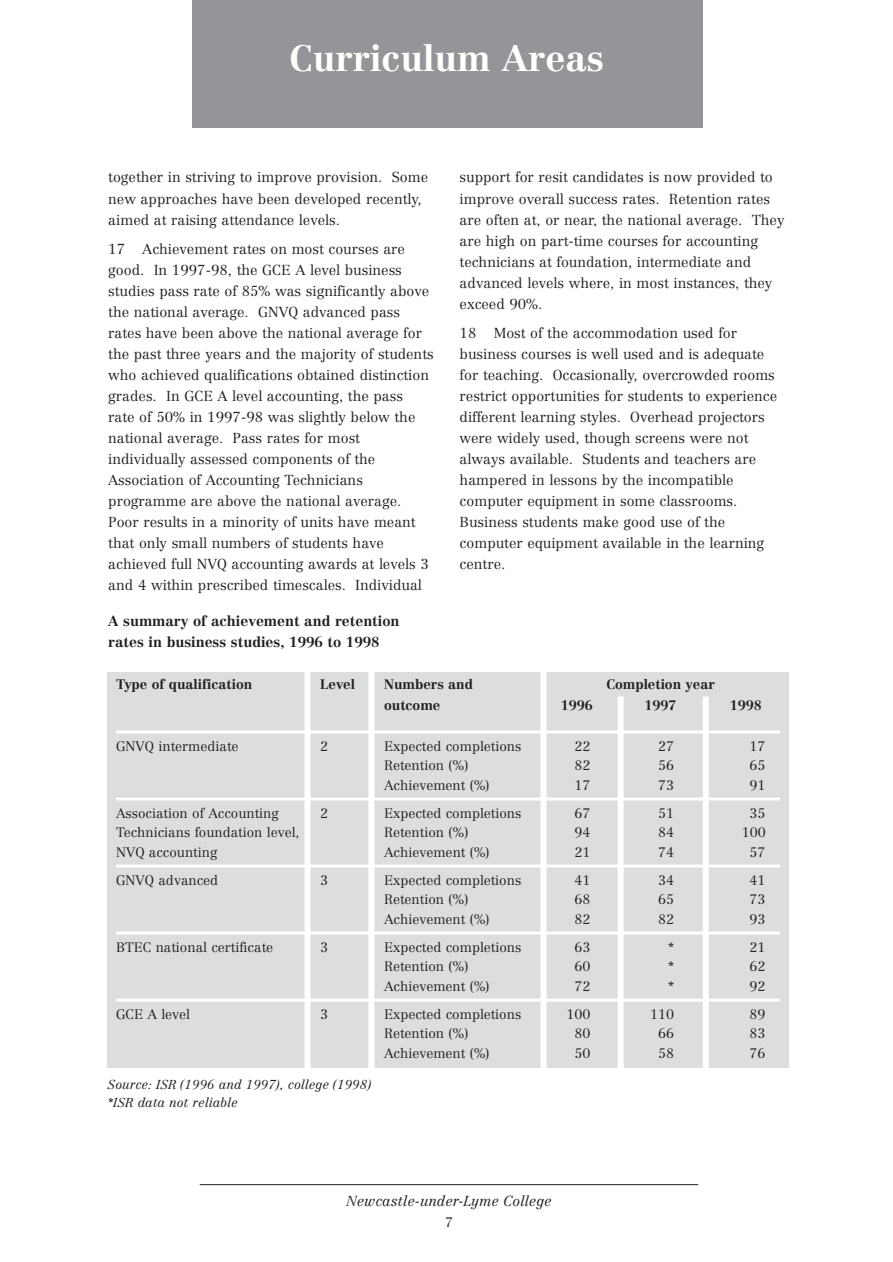
<style>
.page{position:relative;width:893px;height:1262px;background:#fff}
.page>*{position:absolute;margin:0;border:0;box-sizing:border-box;transform-origin:0 0}
.t1{font:700 36px "Centennial";color:#fff}
.t2{font:300 14.25px/21px "Centennial";color:#231f20}
.t3{font:700 14.25px/21px "Centennial";color:#231f20}
.t4{font:italic 300 14.25px "Centennial";color:#231f20}
.t5{font:300 13.5px "Centennial";color:#231f20}
.t6{font:700 13.5px "Centennial";color:#231f20}
.t7{font:italic 300 12.75px/18px "Centennial";color:#231f20}
</style>
<div class="page">
<hr style="left:200px;top:1184px;width:498px;height:1px;background:#231f20">
<div style="left:192px;top:0;width:510px;height:128px;background:#939598"></div>
<div style="left:107px;top:672px;width:681px;height:395px;background:#dcdddf"></div>
<hr style="left:116px;top:730px;width:664px;height:3px;background:#fff">
<hr style="left:116px;top:797px;width:664px;height:3px;background:#fff">
<hr style="left:116px;top:864px;width:664px;height:3px;background:#fff">
<hr style="left:116px;top:931px;width:664px;height:3px;background:#fff">
<hr style="left:116px;top:998px;width:664px;height:3px;background:#fff">
<div style="left:304px;top:664px;width:6px;height:406px;background:#fff"></div>
<div style="left:368px;top:665px;width:6px;height:406px;background:#fff"></div>
<div style="left:540px;top:664px;width:6px;height:408px;background:#fff"></div>
<div style="left:617px;top:696px;width:6px;height:378px;background:#fff"></div>
<div style="left:702px;top:696px;width:6px;height:375px;background:#fff"></div>
<h1 class="t1" style="left:289px;top:44px;width:316px">Curriculum Areas</h1>
<p class="t2" style="left:108px;top:168px;width:321px">together in striving to improve provision. Some new approaches have been developed recently, aimed at raising attendance levels.</p>
<p class="t2" style="left:108px;top:240px;width:327px">17 Achievement rates on most courses are good. In 1997-98, the GCE A level business studies pass rate of 85% was significantly above the national average. GNVQ advanced pass rates have been above the national average for the past three years and the majority of students who achieved qualifications obtained distinction grades. In GCE A level accounting, the pass<br>rate of 50% in 1997-98 was slightly below the national average. Pass rates for most individually assessed components of the Association of Accounting Technicians programme are above the national average.<br>Poor results in a minority of units have meant that only small numbers of students have achieved full NVQ accounting awards at levels 3 and 4 within prescribed timescales. Individual</p>
<p class="t3" style="left:108px;top:611px;width:293px">A summary of achievement and retention rates in business studies, 1996 to 1998</p>
<p class="t2" style="left:459px;top:168px;width:326px">support for resit candidates is now provided to improve overall success rates. Retention rates are often at, or near, the national average. They are high on part-time courses for accounting technicians at foundation, intermediate and advanced levels where, in most instances, they exceed 90%.</p>
<p class="t2" style="left:459px;top:324px;width:319px">18 Most of the accommodation used for business courses is well used and is adequate for teaching. Occasionally, overcrowded rooms restrict opportunities for students to experience different learning styles. Overhead projectors were widely used, though screens were not always available. Students and teachers are hampered in lessons by the incompatible computer equipment in some classrooms.<br>Business students make good use of the computer equipment available in the learning centre.</p>
<p class="t6" style="left:116px;top:678px;width:138px">Type of qualification</p>
<p class="t6" style="left:320px;top:678px;width:36px">Level</p>
<p class="t6" style="left:384px;top:678px;width:90px">Numbers and</p>
<p class="t6" style="left:606px;top:678px;width:110px">Completion year</p>
<p class="t6" style="left:384px;top:699px;width:58px">outcome</p>
<p class="t6" style="left:561px;top:699px;width:33px">1996</p>
<p class="t6" style="left:644px;top:699px;width:33px">1997</p>
<p class="t6" style="left:729px;top:699px;width:33px">1998</p>
<p class="t5" style="left:116px;top:740px;width:124px">GNVQ intermediate</p>
<p class="t5" style="left:320px;top:740px;width:9px">2</p>
<p class="t5" style="left:384px;top:740px;width:139px">Expected completions</p>
<p class="t5" style="left:574px;top:740px;width:17px">22</p>
<p class="t5" style="left:658px;top:740px;width:17px">27</p>
<p class="t5" style="left:749px;top:740px;width:17px">17</p>
<p class="t5" style="left:384px;top:759px;width:86px">Retention (%)</p>
<p class="t5" style="left:574px;top:759px;width:17px">82</p>
<p class="t5" style="left:658px;top:759px;width:17px">56</p>
<p class="t5" style="left:749px;top:759px;width:17px">65</p>
<p class="t5" style="left:384px;top:779px;width:107px">Achievement (%)</p>
<p class="t5" style="left:574px;top:779px;width:17px">17</p>
<p class="t5" style="left:658px;top:779px;width:17px">73</p>
<p class="t5" style="left:749px;top:779px;width:17px">91</p>
<p class="t5" style="left:116px;top:807px;width:164px">Association of Accounting</p>
<p class="t5" style="left:320px;top:807px;width:9px">2</p>
<p class="t5" style="left:384px;top:807px;width:139px">Expected completions</p>
<p class="t5" style="left:574px;top:807px;width:17px">67</p>
<p class="t5" style="left:658px;top:807px;width:17px">51</p>
<p class="t5" style="left:749px;top:807px;width:17px">35</p>
<p class="t5" style="left:116px;top:826px;width:185px">Technicians foundation level,</p>
<p class="t5" style="left:384px;top:826px;width:86px">Retention (%)</p>
<p class="t5" style="left:574px;top:826px;width:17px">94</p>
<p class="t5" style="left:658px;top:826px;width:17px">84</p>
<p class="t5" style="left:741px;top:826px;width:25px">100</p>
<p class="t5" style="left:116px;top:846px;width:103px">NVQ accounting</p>
<p class="t5" style="left:384px;top:846px;width:107px">Achievement (%)</p>
<p class="t5" style="left:574px;top:846px;width:17px">21</p>
<p class="t5" style="left:658px;top:846px;width:17px">74</p>
<p class="t5" style="left:749px;top:846px;width:17px">57</p>
<p class="t5" style="left:116px;top:874px;width:104px">GNVQ advanced</p>
<p class="t5" style="left:320px;top:874px;width:9px">3</p>
<p class="t5" style="left:384px;top:874px;width:139px">Expected completions</p>
<p class="t5" style="left:574px;top:874px;width:17px">41</p>
<p class="t5" style="left:658px;top:874px;width:17px">34</p>
<p class="t5" style="left:749px;top:874px;width:17px">41</p>
<p class="t5" style="left:384px;top:893px;width:86px">Retention (%)</p>
<p class="t5" style="left:574px;top:893px;width:17px">68</p>
<p class="t5" style="left:658px;top:893px;width:17px">65</p>
<p class="t5" style="left:749px;top:893px;width:17px">73</p>
<p class="t5" style="left:384px;top:913px;width:107px">Achievement (%)</p>
<p class="t5" style="left:574px;top:913px;width:17px">82</p>
<p class="t5" style="left:658px;top:913px;width:17px">82</p>
<p class="t5" style="left:749px;top:913px;width:17px">93</p>
<p class="t5" style="left:116px;top:941px;width:159px">BTEC national certificate</p>
<p class="t5" style="left:320px;top:941px;width:9px">3</p>
<p class="t5" style="left:384px;top:941px;width:139px">Expected completions</p>
<p class="t5" style="left:574px;top:941px;width:17px">63</p>
<p class="t5" style="left:668px;top:941px;width:7px">*</p>
<p class="t5" style="left:749px;top:941px;width:17px">21</p>
<p class="t5" style="left:384px;top:960px;width:86px">Retention (%)</p>
<p class="t5" style="left:574px;top:960px;width:17px">60</p>
<p class="t5" style="left:668px;top:960px;width:7px">*</p>
<p class="t5" style="left:749px;top:960px;width:17px">62</p>
<p class="t5" style="left:384px;top:980px;width:107px">Achievement (%)</p>
<p class="t5" style="left:574px;top:980px;width:17px">72</p>
<p class="t5" style="left:668px;top:980px;width:7px">*</p>
<p class="t5" style="left:749px;top:980px;width:17px">92</p>
<p class="t5" style="left:116px;top:1008px;width:75px">GCE A level</p>
<p class="t5" style="left:320px;top:1008px;width:9px">3</p>
<p class="t5" style="left:384px;top:1008px;width:139px">Expected completions</p>
<p class="t5" style="left:566px;top:1008px;width:25px">100</p>
<p class="t5" style="left:650px;top:1008px;width:25px">110</p>
<p class="t5" style="left:749px;top:1008px;width:17px">89</p>
<p class="t5" style="left:384px;top:1027px;width:86px">Retention (%)</p>
<p class="t5" style="left:574px;top:1027px;width:17px">80</p>
<p class="t5" style="left:658px;top:1027px;width:17px">66</p>
<p class="t5" style="left:749px;top:1027px;width:17px">83</p>
<p class="t5" style="left:384px;top:1047px;width:107px">Achievement (%)</p>
<p class="t5" style="left:574px;top:1047px;width:17px">50</p>
<p class="t5" style="left:658px;top:1047px;width:17px">58</p>
<p class="t5" style="left:749px;top:1047px;width:17px">76</p>
<p class="t7" style="left:108px;top:1076px;width:265px">Source: ISR (1996 and 1997), college (1998) *ISR data not reliable</p>
<p class="t4" style="left:346px;top:1195px;width:206px">Newcastle-under-Lyme College</p>
<p class="t5" style="left:445px;top:1216px;width:9px">7</p>
</div>
